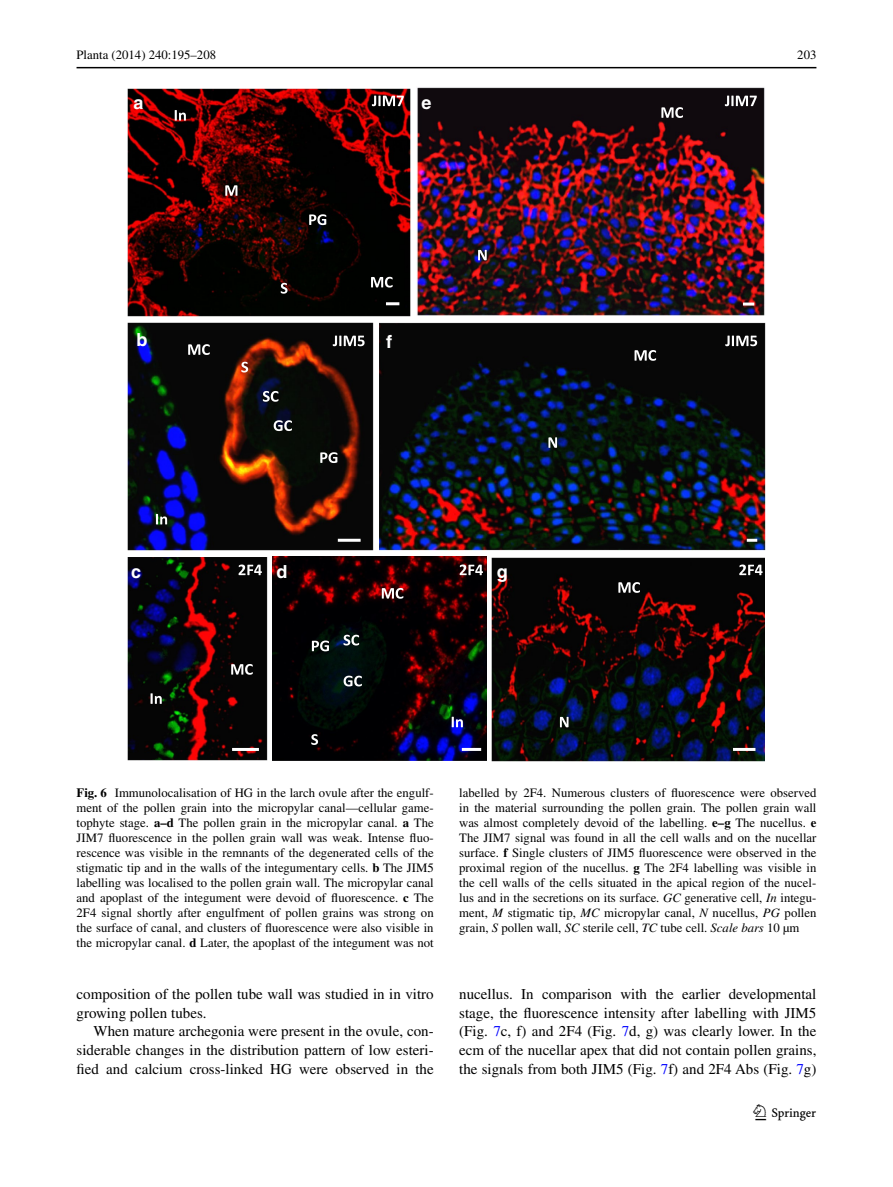
<style>
.page{position:relative;width:893px;height:1187px;background:#fff}
.page>*{position:absolute;margin:0;border:0;box-sizing:border-box;transform-origin:0 0}
.t1{font:22.5px "Springnew";color:#000}
.t2{font:700 18px "Helvetica";color:#fff}
.t3{font:15px/18.8px "Times";color:#000;text-align:justify}
.t4{font:12.75px/15px "Times";color:#000;text-align:justify}
.s1{font-weight:700}
.s2{font-style:italic}
.s3{color:#00f}
</style>
<div class="page">
<hr style="left:77px;top:67px;width:739px;height:1px;background:#000">
<img style="left:128px;top:88px;width:282px;height:228px">
<img style="left:416px;top:87px;width:349px;height:229px">
<svg style="left:386px;top:302px;width:13px;height:3px"></svg>
<svg style="left:372px;top:96px;width:32px;height:10px"></svg>
<svg style="left:725px;top:96px;width:32px;height:10px"></svg>
<svg style="left:743px;top:302px;width:11px;height:3px"></svg>
<svg style="left:478px;top:250px;width:9px;height:10px"></svg>
<svg style="left:225px;top:185px;width:12px;height:11px"></svg>
<svg style="left:309px;top:214px;width:17px;height:11px"></svg>
<svg style="left:281px;top:283px;width:7px;height:10px"></svg>
<svg style="left:371px;top:277px;width:22px;height:10px"></svg>
<svg style="left:175px;top:110px;width:11px;height:11px"></svg>
<svg style="left:661px;top:107px;width:22px;height:11px"></svg>
<img style="left:379px;top:322px;width:386px;height:228px">
<img style="left:128px;top:322px;width:245px;height:228px">
<hr style="left:338px;top:538px;width:23px;height:3px;background:#fff">
<svg style="left:333px;top:335px;width:32px;height:11px"></svg>
<svg style="left:725px;top:335px;width:32px;height:11px"></svg>
<svg style="left:747px;top:538px;width:10px;height:3px"></svg>
<svg style="left:548px;top:437px;width:9px;height:11px"></svg>
<svg style="left:320px;top:452px;width:17px;height:11px"></svg>
<svg style="left:274px;top:420px;width:18px;height:11px"></svg>
<svg style="left:188px;top:344px;width:22px;height:11px"></svg>
<svg style="left:263px;top:391px;width:15px;height:11px"></svg>
<svg style="left:241px;top:362px;width:7px;height:10px"></svg>
<svg style="left:156px;top:514px;width:11px;height:10px"></svg>
<svg style="left:635px;top:350px;width:21px;height:11px"></svg>
<img style="left:491px;top:557px;width:274px;height:204px">
<img style="left:128px;top:557px;width:139px;height:203px">
<img style="left:273px;top:556px;width:214px;height:204px">
<hr style="left:462px;top:747px;width:19px;height:3px;background:#fff">
<svg style="left:460px;top:564px;width:23px;height:11px"></svg>
<svg style="left:239px;top:564px;width:23px;height:11px"></svg>
<hr style="left:733px;top:747px;width:22px;height:3px;background:#fff">
<svg style="left:739px;top:564px;width:24px;height:11px"></svg>
<svg style="left:560px;top:716px;width:8px;height:11px"></svg>
<svg style="left:382px;top:588px;width:21px;height:10px"></svg>
<svg style="left:344px;top:675px;width:18px;height:11px"></svg>
<svg style="left:344px;top:634px;width:15px;height:11px"></svg>
<hr style="left:232px;top:748px;width:27px;height:3px;background:#fff">
<svg style="left:452px;top:716px;width:11px;height:11px"></svg>
<svg style="left:151px;top:693px;width:11px;height:10px"></svg>
<svg style="left:231px;top:664px;width:22px;height:10px"></svg>
<svg style="left:618px;top:582px;width:22px;height:11px"></svg>
<svg style="left:311px;top:734px;width:7px;height:11px"></svg>
<svg style="left:312px;top:640px;width:17px;height:11px"></svg>
<p class="t4" style="left:77px;top:48px;width:141px">Planta (2014) 240:195–208</p>
<p class="t4" style="left:797px;top:48px;width:21px">203</p>
<h2 class="t2" style="left:133px;top:91px;width:12px">a</h2>
<h2 class="t2" style="left:422px;top:91px;width:12px">e</h2>
<h2 class="t2" style="left:137px;top:328px;width:12px">b</h2>
<h2 class="t2" style="left:386px;top:330px;width:7px">f</h2>
<h2 class="t2" style="left:276px;top:560px;width:12px">d</h2>
<h2 class="t2" style="left:131px;top:560px;width:12px">c</h2>
<h2 class="t2" style="left:497px;top:560px;width:12px">g</h2>
<p class="t4" style="left:77px;top:784px;width:359px"><span class="s1">Fig. 6</span> Immunolocalisation of HG in the larch ovule after the engulf&shy;ment of the pollen grain into the micropylar canal—cellular game&shy;tophyte stage. <span class="s1">a–d</span> The pollen grain in the micropylar canal. <span class="s1">a</span> The JIM7 fluorescence in the pollen grain wall was weak. Intense fluo&shy;rescence was visible in the remnants of the degenerated cells of the stigmatic tip and in the walls of the integumentary cells. <span class="s1">b</span> The JIM5 labelling was localised to the pollen grain wall. The micropylar canal and apoplast of the integument were devoid of fluorescence. <span class="s1">c</span> The 2F4 signal shortly after engulfment of pollen grains was strong on the surface of canal, and clusters of fluorescence were also visible in the micropylar canal. <span class="s1">d</span> Later, the apoplast of the integument was not</p>
<p class="t4" style="left:459px;top:784px;width:359px">labelled by 2F4. Numerous clusters of fluorescence were observed in the material surrounding the pollen grain. The pollen grain wall was almost completely devoid of the labelling. <span class="s1">e–g</span> The nucellus. <span class="s1">e </span>The JIM7 signal was found in all the cell walls and on the nucellar surface. <span class="s1">f</span> Single clusters of JIM5 fluorescence were observed in the proximal region of the nucellus. <span class="s1">g</span> The 2F4 labelling was visible in the cell walls of the cells situated in the apical region of the nucel&shy;lus and in the secretions on its surface. <span class="s2">GC</span> generative cell, <span class="s2">In</span> integu&shy;ment, <span class="s2">M</span> stigmatic tip, <span class="s2">MC</span> micropylar canal, <span class="s2">N</span> nucellus, <span class="s2">PG</span> pollen grain, <span class="s2">S</span> pollen wall, <span class="s2">SC</span> sterile cell, <span class="s2">TC</span> tube cell. <span class="s2">Scale bars</span> 10 µm</p>
<p class="t3" style="left:77px;top:984px;width:359px">composition of the pollen tube wall was studied in in vitro growing pollen tubes.</p>
<p class="t3" style="left:77px;top:1021px;width:359px;text-indent:17px">When mature archegonia were present in the ovule, con&shy;siderable changes in the distribution pattern of low esteri&shy;fied and calcium cross-linked HG were observed in the</p>
<p class="t3" style="left:459px;top:984px;width:359px">nucellus. In comparison with the earlier developmental stage, the fluorescence intensity after labelling with JIM5 (Fig. <span class="s3">7</span>c, f) and 2F4 (Fig. <span class="s3">7</span>d, g) was clearly lower. In the ecm of the nucellar apex that did not contain pollen grains, the signals from both JIM5 (Fig. <span class="s3">7</span>f) and 2F4 Abs (Fig. <span class="s3">7</span>g)</p>
<h1 class="t1" style="left:755px;top:1104px;width:62px">1 3</h1>
</div>
